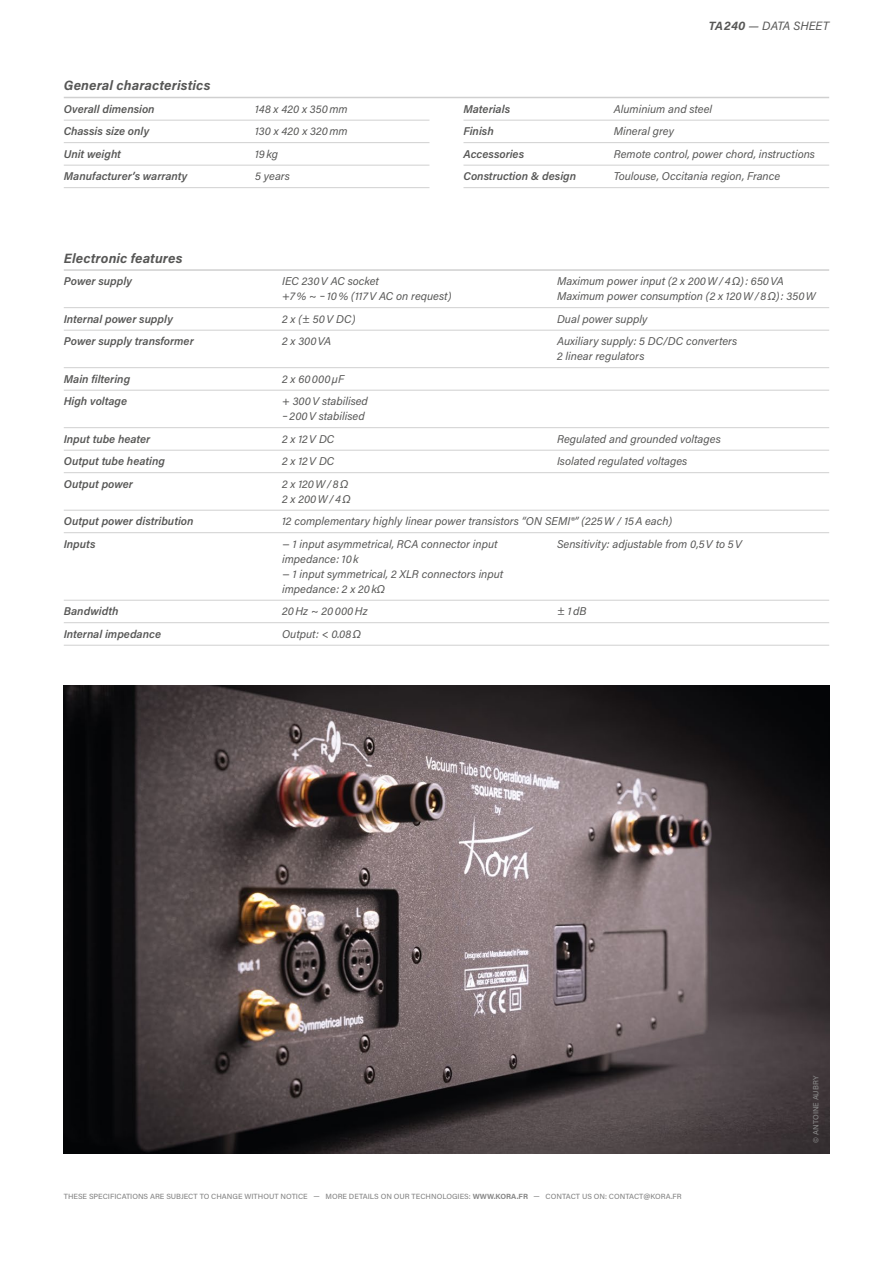
<style>
.page{position:relative;width:893px;height:1263px;background:#fff}
.page>*{position:absolute;margin:0;border:0;box-sizing:border-box;transform-origin:0 0}
.t1{font:italic 700 13.5px "Acumin Pro";letter-spacing:.01em;color:#575756}
.t2{font:italic 12px "Acumin Pro";letter-spacing:.005em;color:#575756}
.t3{font:italic 11.25px/22.5px "Acumin Pro";color:#575756}
.t4{font:italic 600 11.25px/22.5px "Acumin Pro";color:#575756}
.t5{font:500 7.5px "Acumin Pro";color:#878787}
.s1{font-weight:700}
.s2{font-style:normal}
</style>
<div class="page">
<hr style="left:64px;top:120px;width:365px;height:1px;background:#d0d0d0">
<hr style="left:64px;top:142px;width:365px;height:1px;background:#d0d0d0">
<hr style="left:64px;top:165px;width:365px;height:1px;background:#d0d0d0">
<hr style="left:64px;top:187px;width:365px;height:1px;background:#d0d0d0">
<hr style="left:64px;top:307px;width:765px;height:1px;background:#d0d0d0">
<hr style="left:64px;top:330px;width:765px;height:1px;background:#d0d0d0">
<hr style="left:64px;top:367px;width:765px;height:1px;background:#d0d0d0">
<hr style="left:64px;top:390px;width:765px;height:1px;background:#d0d0d0">
<hr style="left:64px;top:427px;width:765px;height:1px;background:#d0d0d0">
<hr style="left:64px;top:450px;width:765px;height:1px;background:#d0d0d0">
<hr style="left:64px;top:472px;width:765px;height:1px;background:#d0d0d0">
<hr style="left:64px;top:510px;width:765px;height:1px;background:#d0d0d0">
<hr style="left:64px;top:532px;width:765px;height:1px;background:#d0d0d0">
<hr style="left:64px;top:600px;width:765px;height:1px;background:#d0d0d0">
<hr style="left:64px;top:622px;width:765px;height:1px;background:#d0d0d0">
<hr style="left:64px;top:645px;width:765px;height:1px;background:#d0d0d0">
<hr style="left:64px;top:269px;width:765px;height:2px;background:#d0d0d0">
<hr style="left:64px;top:97px;width:765px;height:1px;background:#d0d0d0">
<hr style="left:463px;top:120px;width:366px;height:1px;background:#d0d0d0">
<hr style="left:463px;top:142px;width:366px;height:1px;background:#d0d0d0">
<hr style="left:463px;top:165px;width:366px;height:1px;background:#d0d0d0">
<hr style="left:463px;top:187px;width:366px;height:1px;background:#d0d0d0">
<img style="left:64px;top:685px;width:765px;height:468px">
<p class="t1" style="left:64px;top:76px;width:148px">General characteristics</p>
<p class="t4" style="left:64px;top:97px;width:125px">Overall dimension<br>Chassis size only<br>Unit weight<br>Manufacturer’s warranty</p>
<p class="t1" style="left:64px;top:248px;width:120px">Electronic features</p>
<p class="t4" style="left:64px;top:269px;width:70px">Power supply</p>
<p class="t4" style="left:64px;top:307px;width:132px">Internal power supply<br>Power supply transformer</p>
<p class="t4" style="left:64px;top:367px;width:68px">Main filtering<br>High voltage</p>
<p class="t4" style="left:64px;top:427px;width:103px">Input tube heater<br>Output tube heating<br>Output power</p>
<p class="t4" style="left:64px;top:509px;width:131px">Output power distribution<br>Inputs</p>
<p class="t4" style="left:64px;top:599px;width:99px">Bandwidth<br>Internal impedance</p>
<p class="t2" style="left:709px;top:17px;width:122px"><span class="s1">TA240</span> ― DATA SHEET</p>
<p class="t3" style="left:255px;top:97px;width:94px">148 x 420 x 350mm<br>130 x 420 x 320mm<br>19kg<br>5 years</p>
<p class="t3" style="left:614px;top:97px;width:203px">Aluminium and steel<br>Mineral grey<br>Remote control, power chord, instructions<br>Toulouse, Occitania region, France</p>
<p class="t4" style="left:463px;top:97px;width:114px">Materials<br>Finish<br>Accessories<br>Construction &amp; design</p>
<p class="t3" style="left:282px;top:273px;width:171px;line-height:15px">IEC 230V AC socket<br>+7% ~ <span class="s2">‒</span>10% (117V AC on request)</p>
<p class="t3" style="left:282px;top:307px;width:75px">2 x (± 50V DC)<br>2 x 300VA</p>
<p class="t3" style="left:282px;top:367px;width:87px">2 x 60000µF<br>+ 300V stabilised</p>
<p class="t3" style="left:282px;top:404px;width:84px"><span class="s2">‒</span>200V stabilised<br>2 x 12V DC<br>2 x 12V DC<br>2 x 120W/8Ω</p>
<p class="t3" style="left:282px;top:487px;width:70px">2 x 200W/4Ω</p>
<p class="t3" style="left:282px;top:536px;width:223px;line-height:15px">− 1 input asymmetrical, RCA connector input impedance: 10k<br>− 1 input symmetrical, 2 XLR connectors input impedance: 2 x 20kΩ</p>
<p class="t3" style="left:282px;top:599px;width:87px">20Hz ~ 20000Hz<br>Output: &lt; 0.08Ω</p>
<p class="t3" style="left:557px;top:273px;width:260px;line-height:15px">Maximum power input (2 x 200W/4Ω): 650VA<br>Maximum power consumption (2 x 120W/8Ω): 350W</p>
<p class="t3" style="left:557px;top:307px;width:182px">Dual power supply<br>Auxiliary supply: 5 DC/DC converters</p>
<p class="t3" style="left:557px;top:344px;width:89px">2 linear regulators</p>
<p class="t3" style="left:557px;top:427px;width:165px">Regulated and grounded voltages<br>Isolated regulated voltages</p>
<p class="t3" style="left:282px;top:509px;width:392px">12 complementary highly linear power transistors “ON SEMI®” (225W / 15A each)</p>
<p class="t3" style="left:557px;top:532px;width:186px">Sensitivity: adjustable from 0,5V to 5V</p>
<p class="t3" style="left:557px;top:599px;width:31px">± 1dB</p>
<p class="t5" style="left:811px;top:1143px;width:68px;rotate:-90deg">© ANTOINE AUBRY</p>
<p class="t5" style="left:64px;top:1191px;width:619px">THESE SPECIFICATIONS ARE SUBJECT TO CHANGE WITHOUT NOTICE — MORE DETAILS ON OUR TECHNOLOGIES: <span class="s1">WWW.KORA.FR</span> — CONTACT US ON: CONTACT@KORA.FR</p>
</div>
